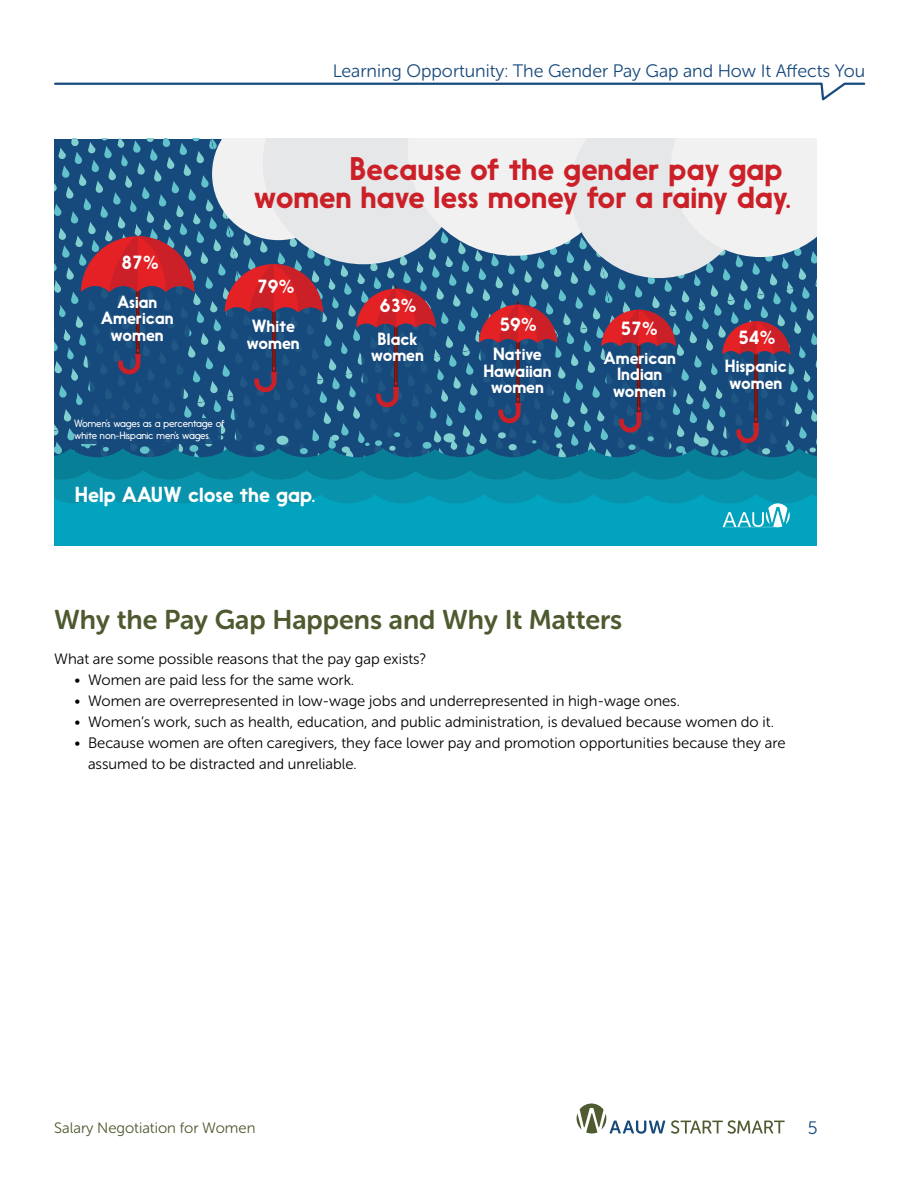
<style>
.page{position:relative;width:918px;height:1188px;background:#fff}
.page>*{position:absolute;margin:0;border:0;box-sizing:border-box;transform-origin:0 0}
.t1{font:30.45px/28.5px "Nanami";color:#cb2027;text-align:right}
.t2{font:27px "Museo Sans Rounded 700";color:#4d5a2f}
.t3{font:20.4px "Nanami";color:#fff}
.t4{font:18px "Museo Sans Rounded 300";color:#174a7d}
.t5{font:18px "Museo Sans Rounded 300";color:#174a7c}
.t6{font:17.85px "Nanami";color:#fff}
.t7{font:16.5px/16.5px "Nanami";color:#fff;text-align:center}
.t8{font:15px/21px "Museo Sans Rounded 300";color:#000}
.t9{font:15px "Museo Sans Rounded 300";color:#4d5a2f}
.t10{font:300 9.9px/11.9px "Nanami";letter-spacing:-.01em;color:#fff}
</style>
<div class="page">
<svg style="left:54px;top:82px;width:812px;height:19px"></svg>
<svg style="left:577px;top:1104px;width:88px;height:30px"></svg>
<svg style="left:671px;top:1120px;width:114px;height:14px"></svg>
<svg style="left:54px;top:139px;width:763px;height:406px;background:#52839f"></svg>
<p class="t4" style="left:333px;top:61px;width:534px">Learning Opportunity: The Gender Pay Gap and How It Affects You</p>
<p class="t6" style="left:122px;top:252px;width:39px">87%</p>
<p class="t7" style="left:101px;top:293px;width:74px">Asian<br>American women</p>
<p class="t10" style="left:74px;top:418px;width:152px">Women’s wages as a percentage of white non-Hispanic men’s wages.</p>
<h1 class="t1" style="left:254px;top:154px;width:539px">Because of the gender pay gap women have less money for a rainy day.</h1>
<p class="t6" style="left:257px;top:275px;width:39px">79%</p>
<p class="t7" style="left:247px;top:318px;width:54px;text-align:left">White women</p>
<p class="t6" style="left:380px;top:295px;width:39px">63%</p>
<p class="t7" style="left:371px;top:330px;width:54px">Black women</p>
<p class="t6" style="left:500px;top:314px;width:39px">59%</p>
<p class="t7" style="left:483px;top:346px;width:70px">Native<br>Hawaiian women</p>
<p class="t6" style="left:621px;top:318px;width:39px">57%</p>
<p class="t7" style="left:603px;top:349px;width:74px">American<br>Indian women</p>
<p class="t6" style="left:738px;top:327px;width:39px">54%</p>
<p class="t7" style="left:725px;top:358px;width:64px;text-align:left">Hispanic women</p>
<h3 class="t3" style="left:75px;top:482px;width:243px">Help AAUW close the gap.</h3>
<h2 class="t2" style="left:54px;top:605px;width:570px">Why the Pay Gap Happens and Why It Matters</h2>
<p class="t8" style="left:54px;top:648px;width:373px">What are some possible reasons that the pay gap exists?</p>
<p class="t8" style="left:75px;top:669px;width:281px">• Women are paid less for the same work.</p>
<p class="t8" style="left:75px;top:690px;width:607px">• Women are overrepresented in low-wage jobs and underrepresented in high-wage ones.</p>
<p class="t8" style="left:75px;top:711px;width:701px">• Women’s work, such as health, education, and public administration, is devalued because women do it.</p>
<p class="t8" style="left:88px;top:732px;width:699px;text-indent:-14px">• Because women are often caregivers, they face lower pay and promotion opportunities because they are assumed to be distracted and unreliable.</p>
<p class="t9" style="left:54px;top:1120px;width:203px">Salary Negotiation for Women</p>
<p class="t5" style="left:808px;top:1118px;width:11px">5</p>
</div>
